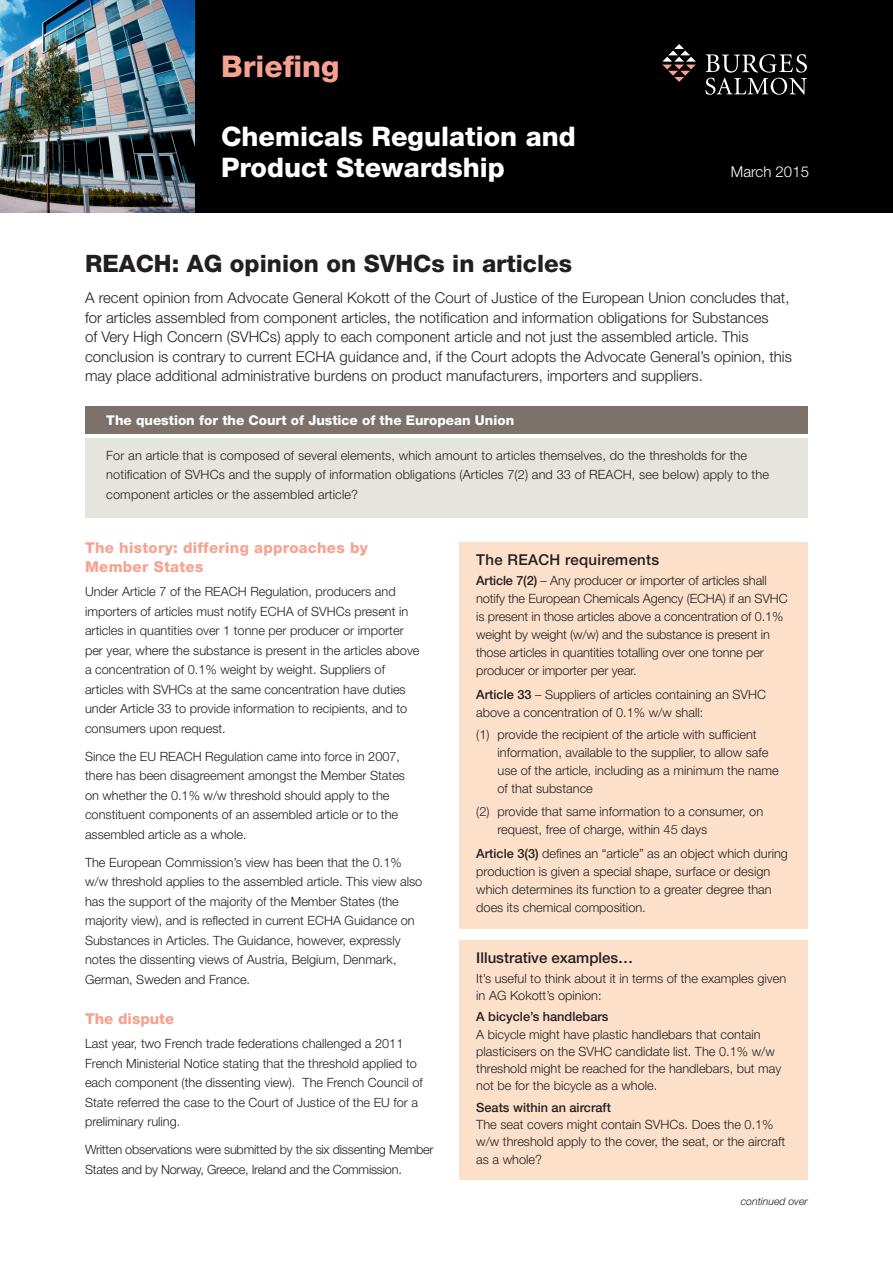
<style>
.page{position:relative;width:893px;height:1263px;background:#fff}
.page>*{position:absolute;margin:0;border:0;box-sizing:border-box;transform-origin:0 0}
.header_pink_9pt{font:800 30px "Helvetica Neue LT Std";color:#f7a291}
.t1{font:800 27px/31.5px "Helvetica Neue LT Std";color:#fff}
.main_pink_title{font:800 24px "Helvetica Neue LT Std";color:#231f20}
.bodytext{font:300 15px/19.5px "Helvetica Neue LT Std";color:#231f20}
.title_-_pink{font:800 15px/19.5px "Helvetica Neue LT Std";letter-spacing:.02em;color:#f7a291}
.subtitle_-_black{font:500 15px "Helvetica Neue LT Std";color:#231f20}
.subtitle_-_black-2{font:500 15px "Helvetica Neue LT Std";letter-spacing:.02em;color:#231f20}
.title_-_pink-2{font:800 15px "Helvetica Neue LT Std";color:#f7a291}
.t2{font:300 15px "Helvetica Neue LT Std";color:#fff}
.bodytextindent{font:800 13.5px "Helvetica Neue LT Std";color:#fff}
.bodytext-2{font:300 12.75px/19.5px "Helvetica Neue LT Std";color:#231f20}
.bodytextindent-2{font:300 12.75px/18px "Helvetica Neue LT Std";color:#231f20}
.bodytext-3{font:300 12.75px/19.5px "Helvetica Neue LT Std";letter-spacing:-.02em;color:#231f20}
.bodytext-4{font:500 12.75px "Helvetica Neue LT Std";color:#231f20}
.bodytextindent-3{font:italic 300 10.5px "Helvetica Neue LT Std";color:#231f20}
.s1{font-weight:500}
</style>
<div class="page">
<div style="left:0;top:0;width:893px;height:213px;background:#000"></div>
<img style="left:0;top:0;width:194px;height:213px">
<svg style="left:662px;top:44px;width:34px;height:38px"></svg>
<svg style="left:705px;top:54px;width:102px;height:41px"></svg>
<div style="left:85px;top:406px;width:723px;height:28px;background:#7d716c"></div>
<div style="left:85px;top:438px;width:723px;height:80px;background:#e6e4df"></div>
<div style="left:459px;top:542px;width:349px;height:387px;background:#fde0ca"></div>
<div style="left:459px;top:941px;width:349px;height:239px;background:#fde0ca"></div>
<p class="header_pink_9pt" style="left:221px;top:48px;width:120px">Briefing</p>
<p class="t1" style="left:221px;top:120px;width:356px">Chemicals Regulation and<br>Product Stewardship</p>
<p class="main_pink_title" style="left:85px;top:249px;width:489px">REACH: AG opinion on SVHCs in articles</p>
<p class="t2" style="left:731px;top:162px;width:80px">March 2015</p>
<p class="bodytext" style="left:85px;top:288px;width:708px">A recent opinion from Advocate General Kokott of the Court of Justice of the European Union concludes that, for articles assembled from component articles, the notification and information obligations for Substances<br>of Very High Concern (SVHCs) apply to each component article and not just the assembled article. This conclusion is contrary to current ECHA guidance and, if the Court adopts the Advocate General’s opinion, this may place additional administrative burdens on product manufacturers, importers and suppliers.</p>
<p class="bodytextindent" style="left:106px;top:412px;width:409px">The question for the Court of Justice of the European Union</p>
<p class="bodytext-2" style="left:106px;top:445px;width:664px">For an article that is composed of several elements, which amount to articles themselves, do the thresholds for the notification of SVHCs and the supply of information obligations (Articles 7(2) and 33 of REACH, see below) apply to the component articles or the assembled article?</p>
<p class="title_-_pink" style="left:85px;top:538px;width:284px">The history: differing approaches by<br>Member States</p>
<p class="bodytext-2" style="left:85px;top:582px;width:336px">Under Article 7 of the REACH Regulation, producers and importers of articles must notify ECHA of SVHCs present in articles in quantities over 1 tonne per producer or importer per year, where the substance is present in the articles above a concentration of 0.1% weight by weight. Suppliers of articles with SVHCs at the same concentration have duties under Article 33 to provide information to recipients, and to consumers upon request.</p>
<p class="bodytext-2" style="left:85px;top:746px;width:322px">Since the EU REACH Regulation came into force in 2007, there has been disagreement amongst the Member States on whether the 0.1% w/w threshold should apply to the constituent components of an assembled article or to the assembled article as a whole.</p>
<p class="bodytext-2" style="left:85px;top:852px;width:339px">The European Commission’s view has been that the 0.1% w/w threshold applies to the assembled article. This view also has the support of the majority of the Member States (the majority view), and is reflected in current ECHA Guidance on Substances in Articles. The Guidance, however, expressly notes the dissenting views of Austria, Belgium, Denmark, German, Sweden and France.</p>
<p class="title_-_pink-2" style="left:85px;top:1010px;width:91px">The dispute</p>
<p class="bodytext-2" style="left:85px;top:1034px;width:339px">Last year, two French trade federations challenged a 2011<br>French Ministerial Notice stating that the threshold applied to each component (the dissenting view). The French Council of State referred the case to the Court of Justice of the EU for a preliminary ruling.</p>
<p class="bodytext-3" style="left:85px;top:1140px;width:350px">Written observations were submitted by the six dissenting Member<br>States and by Norway, Greece, Ireland and the Commission.</p>
<p class="subtitle_-_black-2" style="left:476px;top:550px;width:185px">The REACH requirements</p>
<p class="bodytext-2" style="left:476px;top:571px;width:313px;line-height:18px"><span class="s1">Article 7(2)</span> – Any producer or importer of articles shall notify the European Chemicals Agency (ECHA) if an SVHC is present in those articles above a concentration of 0.1% weight by weight (w/w) and the substance is present in those articles in quantities totalling over one tonne per producer or importer per year.</p>
<p class="bodytext-2" style="left:476px;top:685px;width:291px;line-height:18px"><span class="s1">Article 33</span> – Suppliers of articles containing an SVHC above a concentration of 0.1% w/w shall:</p>
<p class="bodytextindent-2" style="left:497px;top:725px;width:283px;text-indent:-21px">(1) provide the recipient of the article with sufficient information, available to the supplier, to allow safe use of the article, including as a minimum the name of that substance</p>
<p class="bodytextindent-2" style="left:497px;top:802px;width:267px;text-indent:-21px">(2) provide that same information to a consumer, on request, free of charge, within 45 days</p>
<p class="bodytext-2" style="left:476px;top:844px;width:313px;line-height:18px"><span class="s1">Article 3(3)</span> defines an “article” as an object which during production is given a special shape, surface or design which determines its function to a greater degree than does its chemical composition.</p>
<p class="subtitle_-_black" style="left:476px;top:949px;width:159px">Illustrative examples…</p>
<p class="bodytext-2" style="left:476px;top:969px;width:312px;line-height:17.2px">It’s useful to think about it in terms of the examples given in AG Kokott’s opinion:</p>
<p class="bodytext-4" style="left:476px;top:1009px;width:134px">A bicycle’s handlebars</p>
<p class="bodytext-2" style="left:476px;top:1025px;width:307px;line-height:17.2px">A bicycle might have plastic handlebars that contain plasticisers on the SVHC candidate list. The 0.1% w/w threshold might be reached for the handlebars, but may not be for the bicycle as a whole.</p>
<p class="bodytext-4" style="left:476px;top:1100px;width:136px">Seats within an aircraft</p>
<p class="bodytext-2" style="left:476px;top:1116px;width:310px;line-height:17.2px">The seat covers might contain SVHCs. Does the 0.1% w/w threshold apply to the cover, the seat, or the aircraft as a whole?</p>
<p class="bodytextindent-3" style="left:741px;top:1194px;width:69px">continued over</p>
</div>
